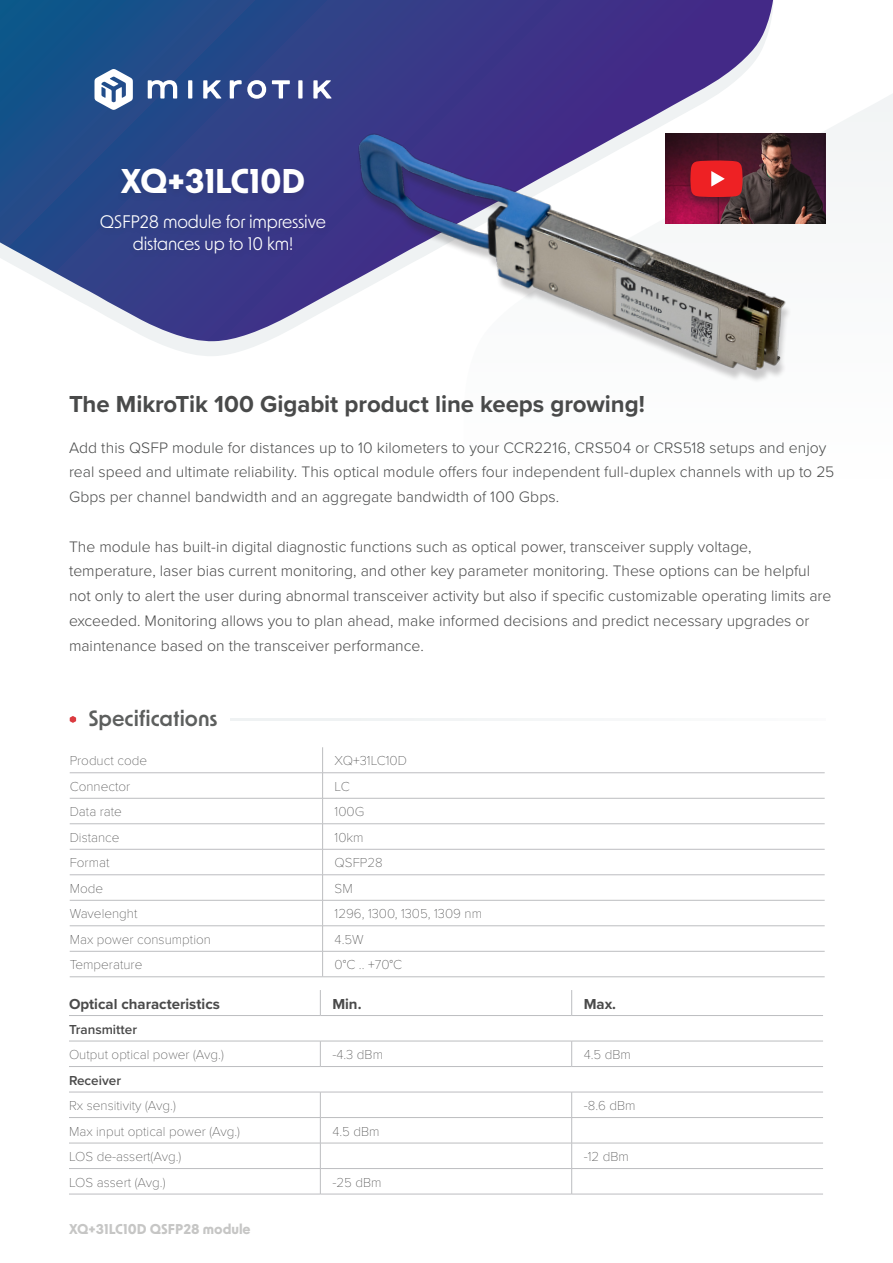
<style>
.page{position:relative;width:893px;height:1263px;background:#fff}
.page>*{position:absolute;margin:0;border:0;box-sizing:border-box;transform-origin:0 0}
.t1{font:700 32.55px "New Order";letter-spacing:-.01em;color:#fff}
.Teksts{font:700 24px "Proxima Nova";letter-spacing:-.005em;color:#494a4a}
.Mazie_virsraksti_201{font:600 21px "New Order";color:#5d5f5e}
.t2{font:17.4px/22.4px "New Order";letter-spacing:-.01em;color:#fff;text-align:center}
.Teksts-2{font:300 15.75px/24.8px "Proxima Nova";color:#4a4a4a}
.Teksts-3{font:300 15.75px/24.8px "Proxima Nova";letter-spacing:.005em;color:#494a4a}
.Tabulu_teksts_2019{font:700 15px "Proxima Nova";color:#4a4a4a}
.Tabulu_teksts_2019-2{font:100 13.5px "Proxima Nova T";color:#4a4a4a}
.t3{font:700 13.5px "New Order";color:#c6c6c5}
.Tabulu_teksts_2019-3{font:600 13.5px "Proxima Nova";color:#4a4a4a}
</style>
<div class="page">
<svg style="left:800px;top:94px;width:93px;height:130px;fill:#f5f6f7"></svg>
<svg style="left:0;top:0;width:773px;height:342px"></svg>
<div style="left:116px;top:167px;width:194px;height:35px;background:#333e84"></div>
<svg style="left:148px;top:80px;width:184px;height:19px"></svg>
<svg style="left:95px;top:69px;width:38px;height:41px"></svg>
<div style="left:96px;top:213px;width:235px;height:49px;background:#373b87"></div>
<hr style="left:323px;top:772px;width:502px;height:1px;background:#bcbdc0">
<hr style="left:323px;top:798px;width:502px;height:1px;background:#bcbdc0">
<hr style="left:323px;top:823px;width:502px;height:1px;background:#bcbdc0">
<hr style="left:70px;top:849px;width:253px;height:1px;background:#bcbdc0">
<hr style="left:323px;top:849px;width:502px;height:1px;background:#bcbdc0">
<hr style="left:70px;top:874px;width:253px;height:1px;background:#bcbdc0">
<hr style="left:323px;top:874px;width:502px;height:1px;background:#bcbdc0">
<hr style="left:70px;top:900px;width:253px;height:1px;background:#bcbdc0">
<hr style="left:323px;top:900px;width:502px;height:1px;background:#bcbdc0">
<hr style="left:70px;top:925px;width:253px;height:1px;background:#bcbdc0">
<hr style="left:323px;top:925px;width:502px;height:1px;background:#bcbdc0">
<hr style="left:323px;top:951px;width:502px;height:1px;background:#bcbdc0">
<hr style="left:323px;top:976px;width:502px;height:1px;background:#bcbdc0">
<hr style="left:70px;top:772px;width:253px;height:1px;background:#bcbdc0">
<hr style="left:70px;top:798px;width:253px;height:1px;background:#bcbdc0">
<hr style="left:70px;top:823px;width:253px;height:1px;background:#bcbdc0">
<svg style="left:322px;top:747px;width:1px;height:229px"></svg>
<hr style="left:70px;top:951px;width:253px;height:1px;background:#bcbdc0">
<hr style="left:70px;top:976px;width:253px;height:1px;background:#bcbdc0">
<hr style="left:230px;top:718px;width:595px;height:2px;background:#eff2f3">
<svg style="left:70px;top:716px;width:6px;height:7px"></svg>
<svg style="left:320px;top:990px;width:1px;height:25px"></svg>
<svg style="left:571px;top:990px;width:1px;height:25px"></svg>
<svg style="left:320px;top:1042px;width:1px;height:24px"></svg>
<svg style="left:571px;top:1042px;width:1px;height:24px"></svg>
<hr style="left:69px;top:1117px;width:251px;height:1px;background:#bcbdc0">
<hr style="left:320px;top:1117px;width:252px;height:1px;background:#bcbdc0">
<hr style="left:572px;top:1117px;width:251px;height:1px;background:#bcbdc0">
<hr style="left:69px;top:1143px;width:251px;height:1px;background:#bcbdc0">
<hr style="left:320px;top:1143px;width:252px;height:1px;background:#bcbdc0">
<hr style="left:572px;top:1143px;width:251px;height:1px;background:#bcbdc0">
<hr style="left:69px;top:1168px;width:251px;height:1px;background:#bcbdc0">
<hr style="left:320px;top:1168px;width:252px;height:1px;background:#bcbdc0">
<svg style="left:320px;top:1093px;width:1px;height:101px"></svg>
<hr style="left:572px;top:1168px;width:251px;height:1px;background:#bcbdc0">
<svg style="left:571px;top:1093px;width:1px;height:101px"></svg>
<hr style="left:69px;top:1194px;width:251px;height:1px;background:#bcbdc0">
<hr style="left:320px;top:1194px;width:252px;height:1px;background:#bcbdc0">
<hr style="left:572px;top:1194px;width:251px;height:1px;background:#bcbdc0">
<hr style="left:69px;top:1015px;width:251px;height:1px;background:#bcbdc0">
<hr style="left:320px;top:1015px;width:252px;height:1px;background:#bcbdc0">
<hr style="left:572px;top:1015px;width:251px;height:1px;background:#bcbdc0">
<hr style="left:69px;top:1041px;width:251px;height:1px;background:#bcbdc0">
<hr style="left:320px;top:1041px;width:252px;height:1px;background:#bcbdc0">
<hr style="left:572px;top:1041px;width:251px;height:1px;background:#bcbdc0">
<hr style="left:69px;top:1066px;width:251px;height:1px;background:#bcbdc0">
<hr style="left:320px;top:1066px;width:252px;height:1px;background:#bcbdc0">
<hr style="left:572px;top:1066px;width:251px;height:1px;background:#bcbdc0">
<hr style="left:69px;top:1092px;width:251px;height:1px;background:#bcbdc0">
<hr style="left:320px;top:1092px;width:252px;height:1px;background:#bcbdc0">
<hr style="left:572px;top:1092px;width:251px;height:1px;background:#bcbdc0">
<img style="left:343px;top:124px;width:457px;height:257px">
<img style="left:666px;top:134px;width:159px;height:90px">
<div style="left:683px;top:158px;width:67px;height:52px;background:#231f20;opacity:.5"></div>
<svg style="left:690px;top:160px;width:53px;height:37px"></svg>
<p class="t1" style="left:121px;top:160px;width:186px">XQ+31LC10D</p>
<p class="t2" style="left:100px;top:209px;width:228px">QSFP28 module for impressive distances up to 10 km!</p>
<p class="Teksts" style="left:69px;top:386px;width:577px">The MikroTik 100 Gigabit product line keeps growing!</p>
<p class="Teksts-3" style="left:69px;top:434px;width:767px">Add this QSFP module for distances up to 10 kilometers to your CCR2216, CRS504 or CRS518 setups and enjoy real speed and ultimate reliability. This optical module offers four independent full-duplex channels with up to 25<br>Gbps per channel bandwidth and an aggregate bandwidth of 100 Gbps.</p>
<p class="Teksts-2" style="left:69px;top:533px;width:764px">The module has built-in digital diagnostic functions such as optical power, transceiver supply voltage, temperature, laser bias current monitoring, and other key parameter monitoring. These options can be helpful not only to alert the user during abnormal transceiver activity but also if specific customizable operating limits are exceeded. Monitoring allows you to plan ahead, make informed decisions and predict necessary upgrades or maintenance based on the transceiver performance.</p>
<p class="Mazie_virsraksti_201" style="left:88px;top:705px;width:131px">Specifications</p>
<p class="Tabulu_teksts_2019-2" style="left:70px;top:751px;width:79px">Product code</p>
<p class="Tabulu_teksts_2019-2" style="left:335px;top:751px;width:74px">XQ+31LC10D</p>
<p class="Tabulu_teksts_2019-2" style="left:70px;top:776px;width:62px">Connector</p>
<p class="Tabulu_teksts_2019-2" style="left:335px;top:776px;width:17px">LC</p>
<p class="Tabulu_teksts_2019-2" style="left:70px;top:802px;width:54px">Data rate</p>
<p class="Tabulu_teksts_2019-2" style="left:335px;top:802px;width:31px">100G</p>
<p class="Tabulu_teksts_2019-2" style="left:70px;top:827px;width:51px">Distance</p>
<p class="Tabulu_teksts_2019-2" style="left:335px;top:827px;width:30px">10km</p>
<p class="Tabulu_teksts_2019-2" style="left:70px;top:853px;width:41px">Format</p>
<p class="Tabulu_teksts_2019-2" style="left:335px;top:853px;width:50px">QSFP28</p>
<p class="Tabulu_teksts_2019-2" style="left:70px;top:878px;width:35px">Mode</p>
<p class="Tabulu_teksts_2019-2" style="left:335px;top:878px;width:20px">SM</p>
<p class="Tabulu_teksts_2019-2" style="left:70px;top:904px;width:69px">Wavelenght</p>
<p class="Tabulu_teksts_2019-2" style="left:335px;top:904px;width:149px">1296, 1300, 1305, 1309 nm</p>
<p class="Tabulu_teksts_2019-2" style="left:70px;top:929px;width:143px">Max power consumption</p>
<p class="Tabulu_teksts_2019-2" style="left:335px;top:929px;width:31px">4.5W</p>
<p class="Tabulu_teksts_2019-2" style="left:70px;top:955px;width:74px">Temperature</p>
<p class="Tabulu_teksts_2019-2" style="left:335px;top:955px;width:69px">0°C .. +70°C</p>
<p class="Tabulu_teksts_2019" style="left:69px;top:992px;width:152px">Optical characteristics</p>
<p class="Tabulu_teksts_2019" style="left:332px;top:992px;width:31px">Min.</p>
<p class="Tabulu_teksts_2019" style="left:584px;top:992px;width:34px">Max.</p>
<p class="Tabulu_teksts_2019-3" style="left:69px;top:1019px;width:70px">Transmitter</p>
<p class="Tabulu_teksts_2019-2" style="left:69px;top:1044px;width:156px">Output optical power (Avg.)</p>
<p class="Tabulu_teksts_2019-2" style="left:332px;top:1044px;width:52px">-4.3 dBm</p>
<p class="Tabulu_teksts_2019-2" style="left:584px;top:1044px;width:49px">4.5 dBm</p>
<p class="Tabulu_teksts_2019-3" style="left:69px;top:1070px;width:54px">Receiver</p>
<p class="Tabulu_teksts_2019-2" style="left:69px;top:1095px;width:108px">Rx sensitivity (Avg.)</p>
<p class="Tabulu_teksts_2019-2" style="left:584px;top:1095px;width:53px">-8.6 dBm</p>
<p class="Tabulu_teksts_2019-2" style="left:69px;top:1121px;width:173px">Max input optical power (Avg.)</p>
<p class="Tabulu_teksts_2019-2" style="left:332px;top:1121px;width:49px">4.5 dBm</p>
<p class="Tabulu_teksts_2019-2" style="left:69px;top:1146px;width:114px">LOS de-assert(Avg.)</p>
<p class="Tabulu_teksts_2019-2" style="left:584px;top:1146px;width:47px">-12 dBm</p>
<p class="Tabulu_teksts_2019-2" style="left:69px;top:1172px;width:98px">LOS assert (Avg.)</p>
<p class="Tabulu_teksts_2019-2" style="left:332px;top:1172px;width:51px">-25 dBm</p>
<p class="t3" style="left:69px;top:1220px;width:183px">XQ+31LC10D QSFP28 module</p>
</div>
